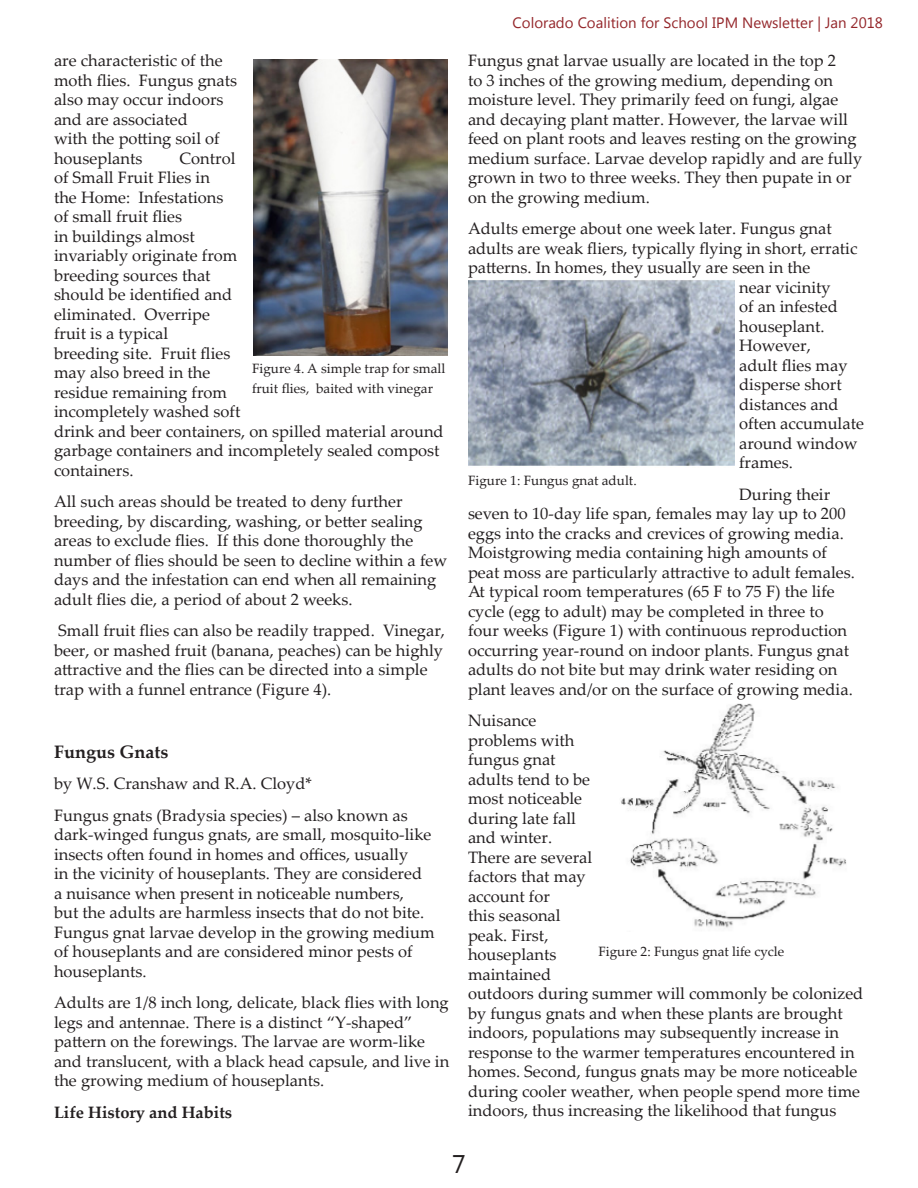
<style>
.page{position:relative;width:918px;height:1188px;background:#fff}
.page>*{position:absolute;margin:0;border:0;box-sizing:border-box;transform-origin:0 0}
.t1{font:25.5px "Microsoft New Tai Lue";color:#231f20}
.t2{font:700 18px "Palatino Linotype";color:#231f20}
.t3{font:16.5px/19.5px "Palatino Linotype";color:#231f20}
.t4{font:700 16.5px "Palatino Linotype";color:#231f20}
.t5{font:15px "Microsoft New Tai Lue";color:#94262a}
.captions{font:13.5px/19.5px "Palatino Linotype";color:#231f20}
</style>
<div class="page">
<img style="left:254px;top:59px;width:194px;height:296px">
<img style="left:468px;top:280px;width:267px;height:186px">
<img style="left:621px;top:703px;width:226px;height:225px">
<p class="t3" style="left:54px;top:50px;width:185px">are characteristic of the moth flies. Fungus gnats also may occur indoors and are associated<br>with the potting soil of houseplants</p>
<p class="t3" style="left:54px;top:148px;width:391px;text-indent:126px">Control<br>of Small Fruit Flies in<br>the Home: Infestations<br>of small fruit flies<br>in buildings almost<br>invariably originate from<br>breeding sources that<br>should be identified and<br>eliminated. Overripe<br>fruit is a typical<br>breeding site. Fruit flies<br>may also breed in the<br>residue remaining from<br>incompletely washed soft<br>drink and beer containers, on spilled material around garbage containers and incompletely sealed compost containers.</p>
<p class="t3" style="left:54px;top:491px;width:395px">All such areas should be treated to deny further breeding, by discarding, washing, or better sealing areas to exclude flies. If this done thoroughly the number of flies should be seen to decline within a few days and the infestation can end when all remaining adult flies die, a period of about 2 weeks.</p>
<p class="t3" style="left:54px;top:620px;width:392px">Small fruit flies can also be readily trapped. Vinegar, beer, or mashed fruit (banana, peaches) can be highly attractive and the flies can be directed into a simple trap with a funnel entrance (Figure 4).</p>
<p class="captions" style="left:252px;top:359px;width:195px">Figure 4. A simple trap for small fruit flies, baited with vinegar</p>
<p class="t2" style="left:54px;top:739px;width:116px">Fungus Gnats</p>
<p class="t3" style="left:54px;top:773px;width:259px">by W.S. Cranshaw and R.A. Cloyd*</p>
<p class="t3" style="left:54px;top:805px;width:382px">Fungus gnats (Bradysia species) – also known as dark-winged fungus gnats, are small, mosquito-like insects often found in homes and offices, usually<br>in the vicinity of houseplants. They are considered<br>a nuisance when present in noticeable numbers,<br>but the adults are harmless insects that do not bite.<br>Fungus gnat larvae develop in the growing medium of houseplants and are considered minor pests of houseplants.</p>
<p class="t3" style="left:54px;top:992px;width:397px">Adults are 1/8 inch long, delicate, black flies with long legs and antennae. There is a distinct “Y-shaped” pattern on the forewings. The larvae are worm-like and translucent, with a black head capsule, and live in the growing medium of houseplants.</p>
<p class="t4" style="left:54px;top:1100px;width:180px">Life History and Habits</p>
<p class="t5" style="left:513px;top:14px;width:372px">Colorado Coalition for School IPM Newsletter | Jan 2018</p>
<p class="t3" style="left:468px;top:50px;width:396px">Fungus gnat larvae usually are located in the top 2<br>to 3 inches of the growing medium, depending on moisture level. They primarily feed on fungi, algae and decaying plant matter. However, the larvae will feed on plant roots and leaves resting on the growing medium surface. Larvae develop rapidly and are fully grown in two to three weeks. They then pupate in or on the growing medium.</p>
<p class="t3" style="left:468px;top:218px;width:365px">Adults emerge about one week later. Fungus gnat</p>
<p class="t3" style="left:468px;top:238px;width:391px">adults are weak fliers, typically flying in short, erratic</p>
<p class="t3" style="left:468px;top:257px;width:344px">patterns. In homes, they usually are seen in the</p>
<p class="t3" style="left:739px;top:277px;width:93px">near vicinity</p>
<p class="t3" style="left:739px;top:296px;width:100px">of an infested</p>
<p class="t3" style="left:739px;top:316px;width:87px">houseplant.</p>
<p class="t3" style="left:739px;top:335px;width:73px">However,</p>
<p class="t3" style="left:739px;top:355px;width:110px">adult flies may</p>
<p class="t3" style="left:739px;top:374px;width:104px">disperse short</p>
<p class="t3" style="left:739px;top:394px;width:101px">distances and</p>
<p class="t3" style="left:739px;top:413px;width:126px">often accumulate</p>
<p class="t3" style="left:739px;top:433px;width:120px">around window</p>
<p class="t3" style="left:739px;top:452px;width:55px">frames.</p>
<p class="t3" style="left:468px;top:484px;width:388px;text-indent:271px">During their seven to 10-day life span, females may lay up to 200 eggs into the cracks and crevices of growing media.<br>Moistgrowing media containing high amounts of peat moss are particularly attractive to adult females.<br>At typical room temperatures (65 F to 75 F) the life cycle (egg to adult) may be completed in three to four weeks (Figure 1) with continuous reproduction occurring year-round on indoor plants. Fungus gnat adults do not bite but may drink water residing on plant leaves and/or on the surface of growing media.</p>
<p class="t3" style="left:468px;top:710px;width:397px">Nuisance<br>problems with<br>fungus gnat<br>adults tend to be<br>most noticeable<br>during late fall<br>and winter.<br>There are several<br>factors that may<br>account for<br>this seasonal<br>peak. First,<br>houseplants<br>maintained<br>outdoors during summer will commonly be colonized by fungus gnats and when these plants are brought indoors, populations may subsequently increase in response to the warmer temperatures encountered in homes. Second, fungus gnats may be more noticeable during cooler weather, when people spend more time indoors, thus increasing the likelihood that fungus</p>
<p class="captions" style="left:468px;top:470px;width:170px">Figure 1: Fungus gnat adult.</p>
<p class="captions" style="left:598px;top:941px;width:187px">Figure 2: Fungus gnat life cycle</p>
<h1 class="t1" style="left:452px;top:1149px;width:15px">7</h1>
</div>
